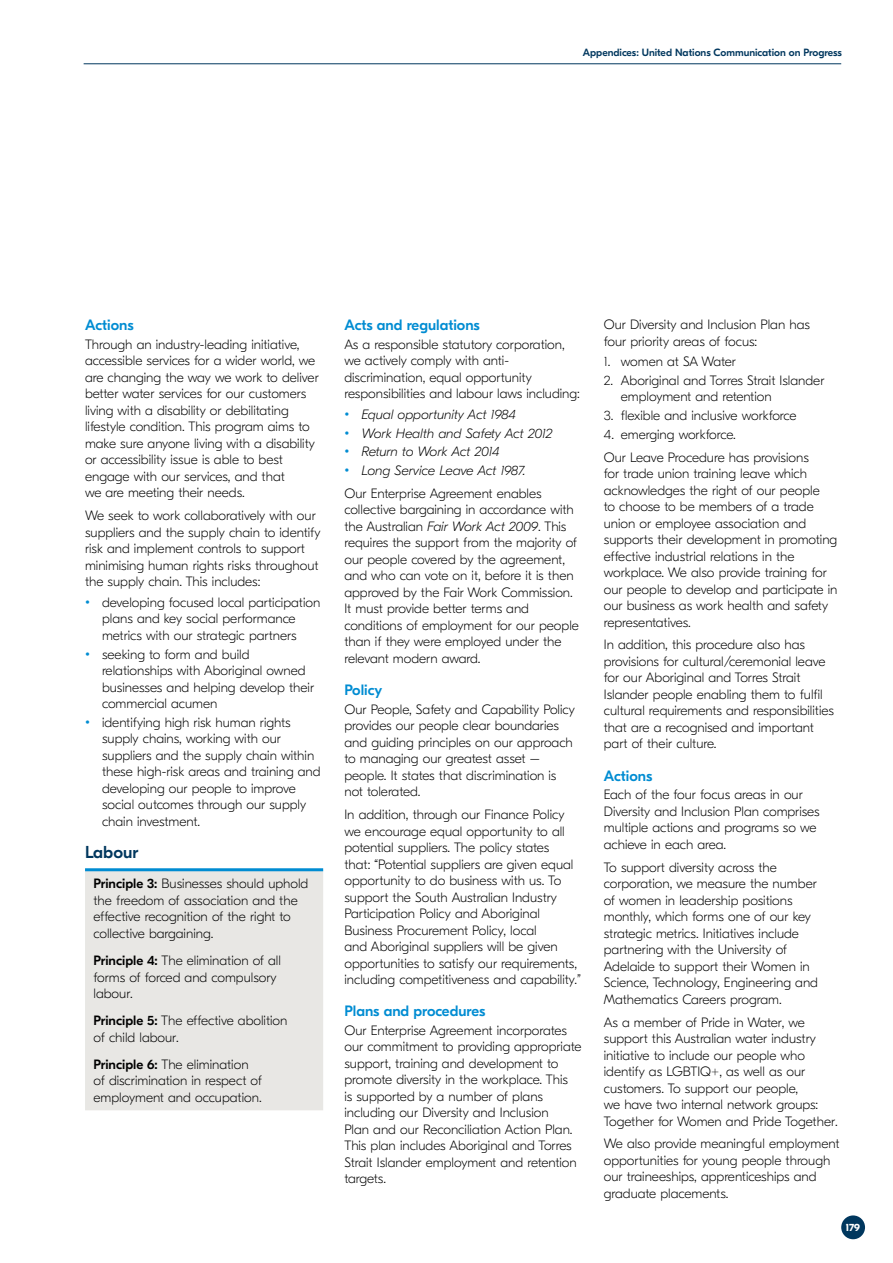
<style>
.page{position:relative;width:893px;height:1263px;background:#fff}
.page>*{position:absolute;margin:0;border:0;box-sizing:border-box;transform-origin:0 0}
.t1{font:500 17.25px "GT Eesti Pro Display";color:#00375e}
.t2{font:500 15px "GT Eesti Pro Display";color:#008cd2}
.t3{font:100 13.5px/16.5px "GT Eesti Pro Display";color:#000}
.t4{font:italic 100 13.5px "GT Eesti Pro Display";color:#000}
.t5{font:italic 100 13.5px "GT Eesti Pro Display";letter-spacing:-.02em;color:#000}
.t6{font:500 10.5px "GT Eesti Pro Display";color:#00375e}
.t7{font:700 10.5px "GT Eesti Pro Display";color:#fff}
.s1{font-weight:500;color:#008cd2}
.s2{font-weight:500}
.s3{font-weight:500;font-style:normal;color:#008cd2}
.s4{font-style:italic}
</style>
<div class="page">
<hr style="left:84px;top:63px;width:757px;height:1px;background:#00375e">
<div style="left:85px;top:871px;width:238px;height:239px;background:#e8e7e4"></div>
<hr style="left:85px;top:868px;width:238px;height:3px;background:#008cd2">
<div style="left:841px;top:1215px;width:24px;height:24px;background:#00375e;border-radius:50%"></div>
<p class="t6" style="left:583px;top:47px;width:261px">Appendices: United Nations Communication on Progress</p>
<p class="t2" style="left:85px;top:317px;width:50px">Actions</p>
<p class="t3" style="left:85px;top:336px;width:235px">Through an industry-leading initiative, accessible services for a wider world, we are changing the way we work to deliver better water services for our customers living with a disability or debilitating lifestyle condition. This program aims to make sure anyone living with a disability or accessibility issue is able to best engage with our services, and that<br>we are meeting their needs.</p>
<p class="t3" style="left:85px;top:508px;width:237px">We seek to work collaboratively with our suppliers and the supply chain to identify risk and implement controls to support minimising human rights risks throughout the supply chain. This includes:</p>
<p class="t3" style="left:85px;top:594px;width:237px;text-align:center"><span class="s1">•</span> developing focused local participation plans and key social performance metrics with our strategic partners</p>
<p class="t3" style="left:102px;top:646px;width:214px;text-indent:-17px"><span class="s1">•</span> seeking to form and build relationships with Aboriginal owned businesses and helping develop their commercial acumen</p>
<p class="t3" style="left:102px;top:714px;width:220px;text-indent:-17px"><span class="s1">•</span> identifying high risk human rights supply chains, working with our suppliers and the supply chain within these high-risk areas and training and developing our people to improve social outcomes through our supply chain investment.</p>
<p class="t1" style="left:85px;top:843px;width:55px">Labour</p>
<p class="t3" style="left:94px;top:876px;width:216px"><span class="s2">Principle 3:</span> Businesses should uphold the freedom of association and the effective recognition of the right to collective bargaining.</p>
<p class="t3" style="left:94px;top:952px;width:189px"><span class="s2">Principle 4:</span> The elimination of all forms of forced and compulsory labour.</p>
<p class="t3" style="left:94px;top:1012px;width:195px"><span class="s2">Principle 5:</span> The effective abolition of child labour.</p>
<p class="t3" style="left:94px;top:1056px;width:170px"><span class="s2">Principle 6:</span> The elimination of discrimination in respect of employment and occupation.</p>
<p class="t2" style="left:344px;top:317px;width:137px">Acts and regulations</p>
<p class="t3" style="left:344px;top:336px;width:237px">As a responsible statutory corporation, we actively comply with anti&shy;discrimination, equal opportunity responsibilities and labour laws including:</p>
<p class="t4" style="left:344px;top:407px;width:173px"><span class="s3">•</span> Equal opportunity Act 1984</p>
<p class="t4" style="left:344px;top:426px;width:209px"><span class="s3">•</span> Work Health and Safety Act 2012</p>
<p class="t5" style="left:344px;top:444px;width:157px"><span class="s3">•</span> Return to Work Act 2014</p>
<p class="t3" style="left:344px;top:459px;width:199px;line-height:23px"><span class="s1">•</span> <span class="s4">Long Service Leave Act 1987.<br></span>Our Enterprise Agreement enables</p>
<p class="t3" style="left:344px;top:502px;width:236px">collective bargaining in accordance with the Australian <span class="s4">Fair Work Act 2009</span>. This requires the support from the majority of our people covered by the agreement, and who can vote on it, before it is then approved by the Fair Work Commission.<br>It must provide better terms and conditions of employment for our people than if they were employed under the relevant modern award.</p>
<p class="t2" style="left:344px;top:682px;width:39px">Policy</p>
<p class="t3" style="left:344px;top:701px;width:232px">Our People, Safety and Capability Policy provides our people clear boundaries and guiding principles on our approach to managing our greatest asset – people. It states that discrimination is not tolerated.</p>
<p class="t3" style="left:344px;top:806px;width:238px">In addition, through our Finance Policy we encourage equal opportunity to all potential suppliers. The policy states<br>that: “Potential suppliers are given equal opportunity to do business with us. To support the South Australian Industry Participation Policy and Aboriginal Business Procurement Policy, local<br>and Aboriginal suppliers will be given opportunities to satisfy our requirements, including competitiveness and capability.”</p>
<p class="t2" style="left:344px;top:1003px;width:142px">Plans and procedures</p>
<p class="t3" style="left:344px;top:1022px;width:239px">Our Enterprise Agreement incorporates our commitment to providing appropriate support, training and development to promote diversity in the workplace. This<br>is supported by a number of plans including our Diversity and Inclusion<br>Plan and our Reconciliation Action Plan.<br>This plan includes Aboriginal and Torres Strait Islander employment and retention targets.</p>
<p class="t3" style="left:604px;top:316px;width:208px">Our Diversity and Inclusion Plan has four priority areas of focus:</p>
<p class="t3" style="left:604px;top:354px;width:134px">1. women at SA Water</p>
<p class="t3" style="left:621px;top:372px;width:205px;text-indent:-17px">2. Aboriginal and Torres Strait Islander employment and retention</p>
<p class="t3" style="left:604px;top:407px;width:194px">3. flexible and inclusive workforce</p>
<p class="t3" style="left:604px;top:423px;width:207px;line-height:23px">4. emerging workforce.<br>Our Leave Procedure has provisions</p>
<p class="t3" style="left:604px;top:465px;width:235px">for trade union training leave which acknowledges the right of our people<br>to choose to be members of a trade union or employee association and supports their development in promoting effective industrial relations in the workplace. We also provide training for our people to develop and participate in our business as work health and safety representatives.</p>
<p class="t3" style="left:604px;top:637px;width:232px">In addition, this procedure also has provisions for cultural/ceremonial leave for our Aboriginal and Torres Strait Islander people enabling them to fulfil cultural requirements and responsibilities that are a recognised and important part of their culture.</p>
<p class="t2" style="left:604px;top:767px;width:50px">Actions</p>
<p class="t3" style="left:604px;top:787px;width:217px">Each of the four focus areas in our<br>Diversity and Inclusion Plan comprises multiple actions and programs so we achieve in each area.</p>
<p class="t3" style="left:604px;top:859px;width:216px">To support diversity across the corporation, we measure the number of women in leadership positions monthly, which forms one of our key strategic metrics. Initiatives include partnering with the University of Adelaide to support their Women in Science, Technology, Engineering and Mathematics Careers program.</p>
<p class="t3" style="left:604px;top:1014px;width:235px">As a member of Pride in Water, we support this Australian water industry initiative to include our people who identify as LGBTIQ+, as well as our customers. To support our people,<br>we have two internal network groups:<br>Together for Women and Pride Together.</p>
<p class="t3" style="left:604px;top:1136px;width:237px">We also provide meaningful employment opportunities for young people through our traineeships, apprenticeships and graduate placements.</p>
<p class="t7" style="left:846px;top:1222px;width:16px">179</p>
</div>
